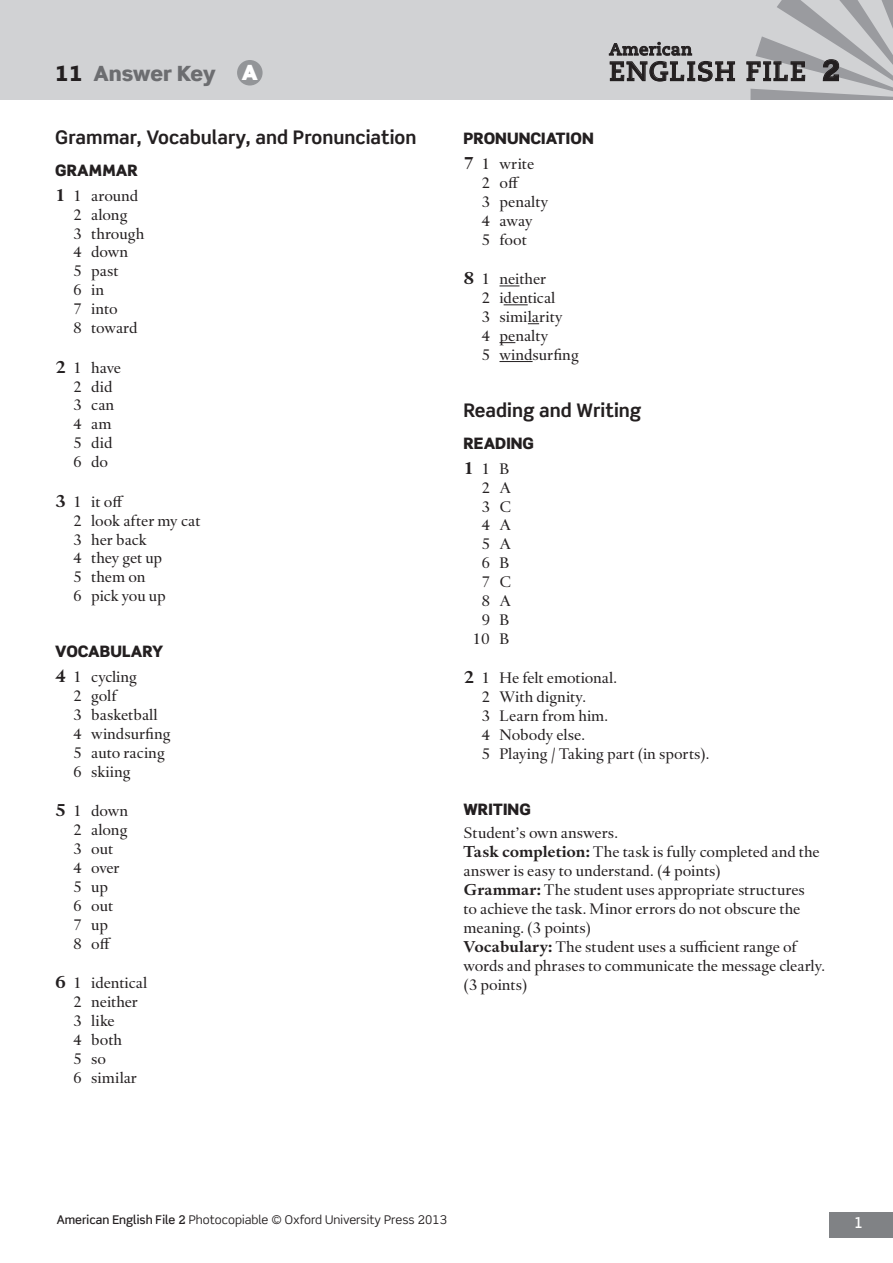
<style>
.page{position:relative;width:893px;height:1263px;background:#fff}
.page>*{position:absolute;margin:0;border:0;box-sizing:border-box;transform-origin:0 0}
.t1{font:700 27px "Caecilia LT Std";letter-spacing:.04em;color:#231f20}
.t2{font:900 21px "Scene Std";letter-spacing:-.01em;color:#6c6d70}
.t3{font:700 18.75px "Scene Std";color:#231f20}
.t4{font:700 16.5px "Caecilia LT Std";letter-spacing:.03em;color:#231f20}
.t5{font:15.75px/18.9px "Haarlemmer MT Std";color:#231f20}
.t6{font:900 15.75px "Scene Std";letter-spacing:.005em;color:#231f20}
.t7{font:500 15px "Scene Std";color:#fff}
.t8{font:12px "Scene Std";color:#231f20}
.s1{color:#231f20}
.s2{color:#fff}
.s3{font-weight:700;font-size:17.25px}
.s4{font-family:"Scene Std";font-weight:900;font-size:28.5px}
.s5{font-weight:700}
.s6{font-weight:500}
</style>
<div class="page">
<div style="left:0;top:0;width:893px;height:100px;background:#d1d2d4"></div>
<div style="left:829px;top:1212px;width:64px;height:25px;background:#808285"></div>
<div style="left:237px;top:60px;width:26px;height:26px;background:#939598;border-radius:50%"></div>
<svg style="left:609px;top:42px;width:126px;height:39px"></svg>
<svg style="left:746px;top:0;width:147px;height:100px"></svg>
<svg style="left:499px;top:286px;width:20px;height:1px"></svg>
<svg style="left:504px;top:304px;width:24px;height:1px"></svg>
<svg style="left:499px;top:342px;width:16px;height:1px"></svg>
<hr style="left:499px;top:361px;width:34px;height:1px;background:#231f20">
<h2 class="t2" style="left:55px;top:60px;width:204px"><span class="s1">11</span> ANSWER KEY <span class="s2">A</span></h2>
<p class="t3" style="left:55px;top:126px;width:363px">Grammar, Vocabulary, and Pronunciation</p>
<p class="t6" style="left:55px;top:160px;width:83px">GRAMMAR</p>
<p class="t5" style="left:73px;top:186px;width:73px;text-indent:-18px"><span class="s3">1</span> 1 around<br>2 along<br>3 through<br>4 down<br>5 past<br>6 in<br>7 into<br>8 toward</p>
<p class="t5" style="left:73px;top:358px;width:49px;text-indent:-18px"><span class="s3">2</span> 1 have<br>2 did<br>3 can<br>4 am<br>5 did<br>6 do</p>
<p class="t5" style="left:73px;top:492px;width:129px;text-indent:-18px"><span class="s3">3</span> 1 it off<br>2 look after my cat<br>3 her back<br>4 they get up<br>5 them on<br>6 pick you up</p>
<p class="t6" style="left:55px;top:641px;width:110px">VOCABULARY</p>
<p class="t5" style="left:73px;top:668px;width:99px;text-indent:-18px"><span class="s3">4</span> 1 cycling<br>2 golf<br>3 basketball<br>4 windsurfing<br>5 auto racing<br>6 skiing</p>
<p class="t5" style="left:73px;top:802px;width:56px;text-indent:-18px"><span class="s3">5</span> 1 down<br>2 along<br>3 out<br>4 over<br>5 up<br>6 out<br>7 up<br>8 off</p>
<p class="t5" style="left:73px;top:974px;width:75px;text-indent:-18px"><span class="s3">6</span> 1 identical<br>2 neither<br>3 like<br>4 both<br>5 so<br>6 similar</p>
<p class="t4" style="left:609px;top:40px;width:84px">American</p>
<h1 class="t1" style="left:609px;top:55px;width:233px">ENGLISH FILE <span class="s4">2</span></h1>
<p class="t6" style="left:463px;top:128px;width:132px">PRONUNCIATION</p>
<p class="t5" style="left:481px;top:155px;width:68px;text-indent:-18px"><span class="s3">7</span> 1 write<br>2 off<br>3 penalty<br>4 away<br>5 foot</p>
<p class="t5" style="left:481px;top:270px;width:99px;text-indent:-18px"><span class="s3">8</span> 1 neither<br>2 identical<br>3 similarity<br>4 penalty<br>5 windsurfing</p>
<p class="t3" style="left:463px;top:399px;width:179px">Reading and Writing</p>
<p class="t6" style="left:463px;top:433px;width:72px">READING</p>
<p class="t5" style="left:463px;top:459px;width:49px;text-align:right"><span class="s3">1</span>1B<br>2 A<br>3 C<br>4 A<br>5 A<br>6 B<br>7 C<br>8 A<br>9 B<br>10 B</p>
<p class="t5" style="left:481px;top:669px;width:229px;text-indent:-18px"><span class="s3">2</span> 1 He felt emotional.<br>2 With dignity.<br>3 Learn from him.<br>4 Nobody else.<br>5 Playing / Taking part (in sports).</p>
<p class="t6" style="left:463px;top:799px;width:69px">WRITING</p>
<p class="t5" style="left:463px;top:824px;width:363px">Student’s own answers.<br><span class="s5">Task completion:</span> The task is fully completed and the answer is easy to understand. (4 points)<br><span class="s5">Grammar:</span> The student uses appropriate structures<br>to achieve the task. Minor errors do not obscure the meaning. (3 points)<br><span class="s5">Vocabulary:</span> The student uses a sufficient range of words and phrases to communicate the message clearly. (3 points)</p>
<p class="t8" style="left:57px;top:1212px;width:392px"><span class="s6">American English File 2</span> Photocopiable © Oxford University Press 2013</p>
<p class="t7" style="left:854px;top:1214px;width:11px">1</p>
</div>
